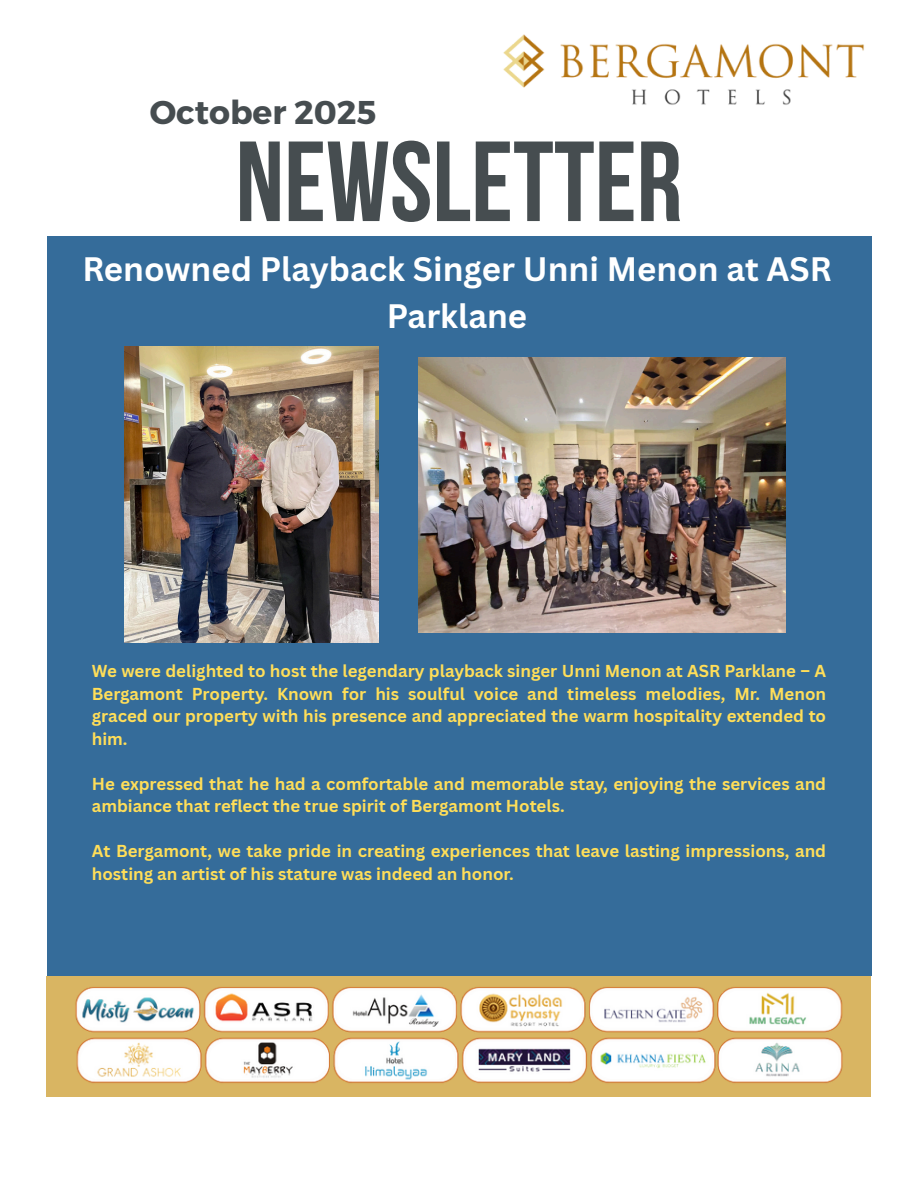
<style>
.page{position:relative;width:918px;height:1188px;background:#fff}
.page>*{position:absolute;margin:0;border:0;box-sizing:border-box;transform-origin:0 0}
.t1{font:113.7px "Bebas Neue Cyrillic";color:#464d50}
.t2{font:700 33px/46.2px "Canva Sans";color:#fff;text-align:center}
.t3{font:700 32.85px "Montserrat";color:#464d50}
.t4{font:700 16.8px/22.5px "Canva Sans";color:#ffde59}
</style>
<div class="page">
<div style="left:47px;top:236px;width:824px;height:740px;background:#356c9a"></div>
<img style="left:503px;top:34px;width:361px;height:71px">
<img style="left:47px;top:976px;width:824px;height:121px">
<img style="left:124px;top:346px;width:254px;height:297px">
<img style="left:419px;top:357px;width:367px;height:276px">
<p class="t3" style="left:150px;top:91px;width:228px">October 2025</p>
<p class="t1" style="left:236px;top:136px;width:448px">NEWSLETTER</p>
<p class="t2" style="left:82px;top:246px;width:751px">Renowned Playback Singer Unni Menon at ASR<br>Parklane</p>
<p class="t4" style="left:92px;top:659px;width:736px;text-align:justify">We were delighted to host the legendary playback singer Unni Menon at ASR Parklane – A Bergamont Property. Known for his soulful voice and timeless melodies, Mr. Menon graced our property with his presence and appreciated the warm hospitality extended to him.</p>
<p class="t4" style="left:92px;top:772px;width:736px">He expressed that he had a comfortable and memorable stay, enjoying the services and ambiance that reflect the true spirit of Bergamont Hotels.</p>
<p class="t4" style="left:92px;top:839px;width:736px">At Bergamont, we take pride in creating experiences that leave lasting impressions, and hosting an artist of his stature was indeed an honor.</p>
</div>
